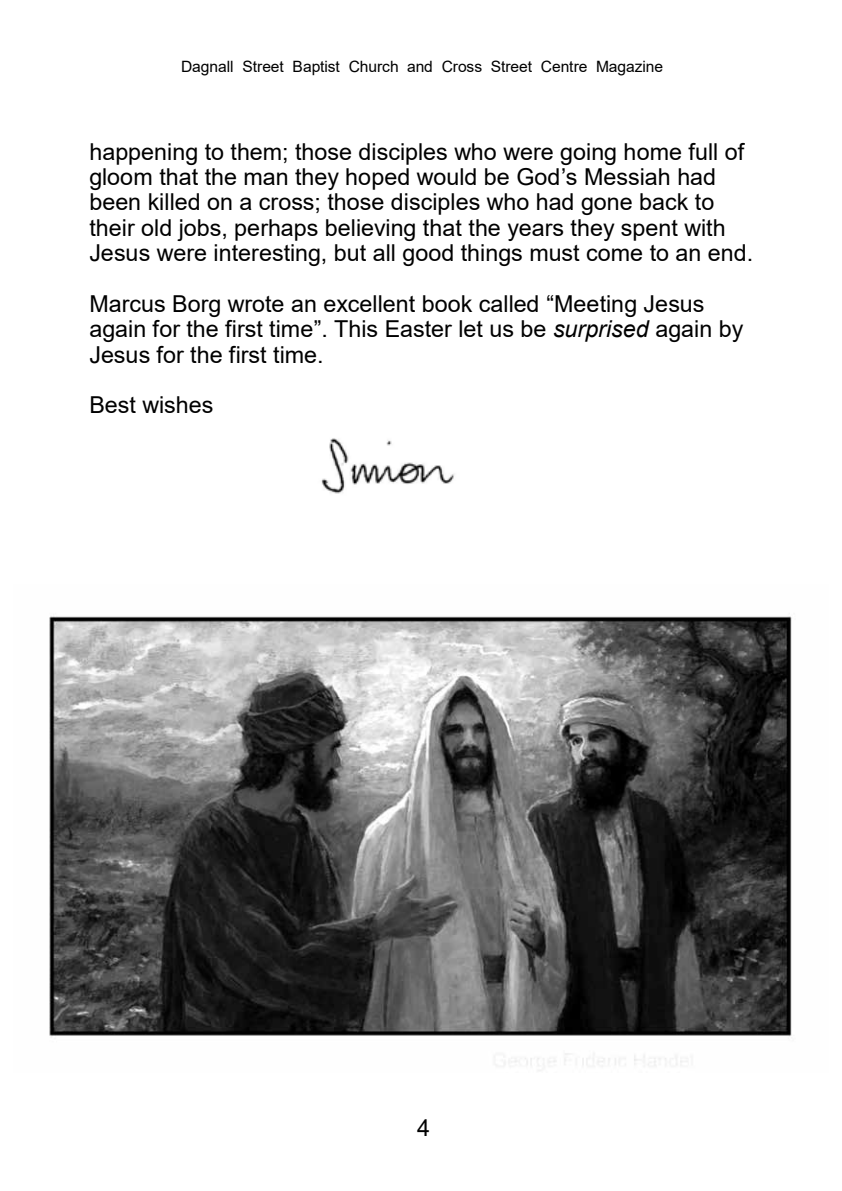
<style>
.page{position:relative;width:842px;height:1191px;background:#fff}
.page>*{position:absolute;margin:0;border:0;box-sizing:border-box;transform-origin:0 0}
.t1{font:23.4px "Arial";color:#000}
.t2{font:23.2px/25.4px "Arial";color:#000}
.t3{font:15.6px "Arial";letter-spacing:-.005em;color:#000}
.s1{font-style:italic}
</style>
<div class="page">
<img style="left:321px;top:438px;width:134px;height:56px">
<img style="left:49px;top:616px;width:743px;height:455px">
<p class="t3" style="left:181px;top:56px;width:484px">Dagnall Street Baptist Church and Cross Street Centre Magazine</p>
<p class="t2" style="left:89px;top:139px;width:665px">happening to them; those disciples who were going home full of gloom that the man they hoped would be God’s Messiah had been killed on a cross; those disciples who had gone back to their old jobs, perhaps believing that the years they spent with Jesus were interesting, but all good things must come to an end.</p>
<p class="t2" style="left:89px;top:291px;width:655px">Marcus Borg wrote an excellent book called “Meeting Jesus again for the first time”. This Easter let us be <span class="s1">surprised</span> again by</p>
<p class="t1" style="left:89px;top:338px;width:236px">Jesus for the first time.</p>
<p class="t2" style="left:89px;top:392px;width:126px">Best wishes</p>
<p class="t2" style="left:417px;top:1114px;width:14px">4</p>
</div>
